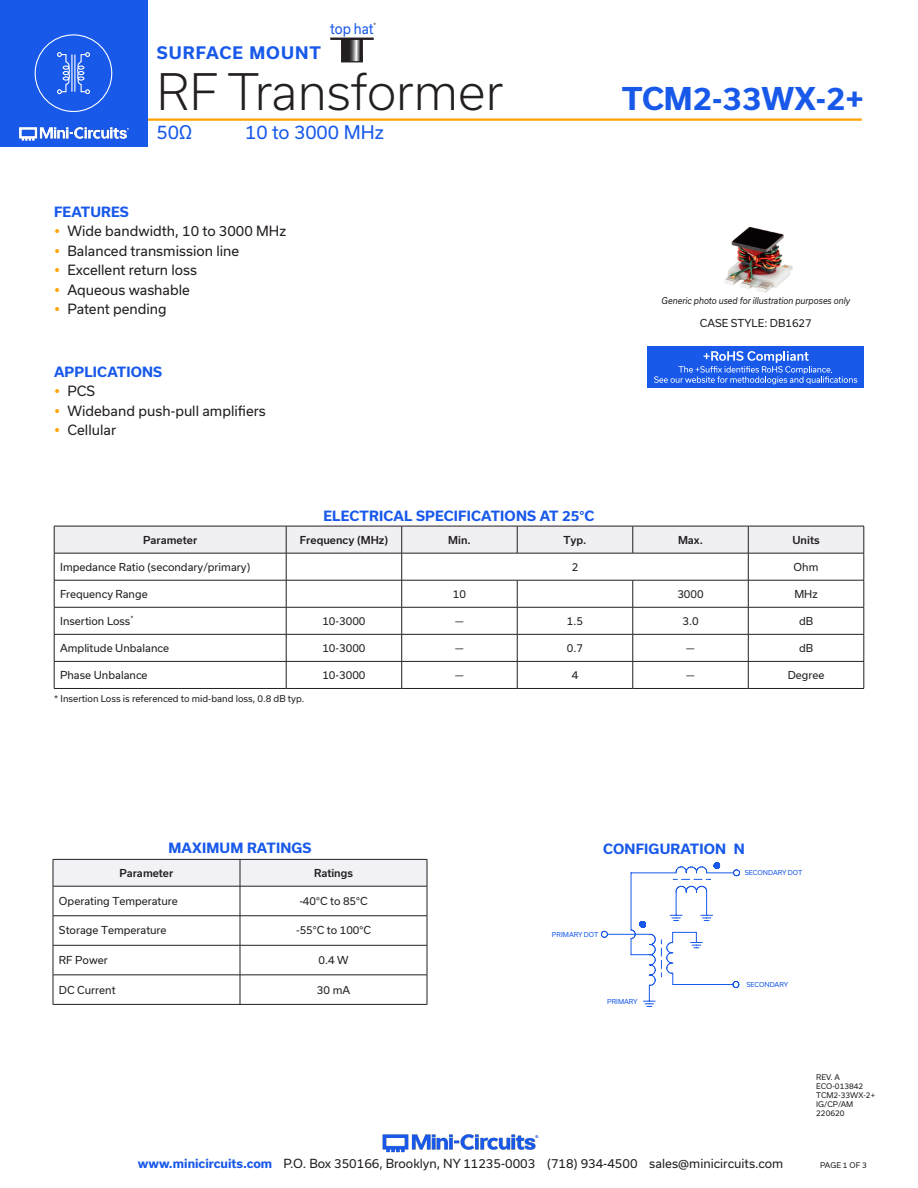
<style>
.page{position:relative;width:918px;height:1188px;background:#fff}
.page>*{position:absolute;margin:0;border:0;box-sizing:border-box;transform-origin:0 0}
.t1{font:300 48px "Usual";color:#231f20}
.t2{font:700 30px "Usual";color:#1859ea}
.t3{font:18px "Usual";color:#1859ea}
.t4{font:700 16.5px "Usual";letter-spacing:.065em;color:#1859ea}
.t5{font:14.1px "Usual";color:#1859ea;scale:.91 1}
.t6{font:13.5px "Usual";color:#231f20}
.Blue_Headers{font:700 13.5px "Usual";letter-spacing:.015em;color:#1859ea}
.t7{font:12px "Usual";color:#231f20}
.Table_Body_Left_Just{font:10.5px "Usual";color:#231f20}
.Table_Body_Center{font:10.5px "Usual";color:#231f20}
.Table_Header_Center{font:500 10.5px "Usual";color:#231f20}
.Table_Header_Center-2{font:10.5px "Usual";color:#231f20}
.Notes{font:9px "Usual";color:#231f20}
.t8{font:italic 9px "Usual";color:#231f20;scale:.9 1}
.Revision{font:7.5px "Usual";color:#231f20}
.t9{font:6.45px "Usual";color:#1859ea}
.t10{font:5.4px "Usual";color:#000}
.s1{font-weight:700;color:#1859ea}
</style>
<div class="page">
<hr style="left:129px;top:118px;width:733px;height:3px;background:#ffa300">
<div style="left:0;top:0;width:147px;height:147px;background:#1859ea"></div>
<hr style="left:917px;top:0;width:1px;height:147px;background:#1859ea">
<img style="left:19px;top:126px;width:110px;height:15px">
<div style="left:35px;top:34px;width:77px;height:78px;border:1px solid #fff;border-radius:50%"></div>
<svg style="left:57px;top:52px;width:13px;height:42px"></svg>
<svg style="left:77px;top:52px;width:13px;height:42px"></svg>
<hr style="left:71px;top:55px;width:1px;height:37px;background:#fff">
<hr style="left:74px;top:55px;width:1px;height:37px;background:#fff">
<img style="left:382px;top:1134px;width:157px;height:19px">
<svg style="left:343px;top:40px;width:18px;height:20px"></svg>
<div style="left:341px;top:38px;width:22px;height:24px;border:1px solid #231f20"></div>
<hr style="left:330px;top:38px;width:44px;height:2px;background:#231f20">
<img style="left:724px;top:226px;width:69px;height:67px">
<div style="left:648px;top:346px;width:216px;height:42px;background:#1859ea"></div>
<svg style="left:654px;top:351px;width:203px;height:33px"></svg>
<svg style="left:54px;top:526px;width:811px;height:162px"></svg>
<hr style="left:54px;top:580px;width:232px;height:1px;background:#231f20">
<hr style="left:286px;top:580px;width:116px;height:1px;background:#231f20">
<hr style="left:402px;top:580px;width:115px;height:1px;background:#231f20">
<hr style="left:517px;top:580px;width:116px;height:1px;background:#231f20">
<hr style="left:633px;top:580px;width:115px;height:1px;background:#231f20">
<hr style="left:748px;top:580px;width:116px;height:1px;background:#231f20">
<hr style="left:286px;top:688px;width:116px;height:1px;background:#231f20">
<hr style="left:402px;top:688px;width:115px;height:1px;background:#231f20">
<hr style="left:517px;top:688px;width:116px;height:1px;background:#231f20">
<hr style="left:633px;top:688px;width:115px;height:1px;background:#231f20">
<hr style="left:54px;top:688px;width:232px;height:1px;background:#231f20">
<hr style="left:748px;top:688px;width:116px;height:1px;background:#231f20">
<svg style="left:53px;top:859px;width:375px;height:27px"></svg>
<hr style="left:53px;top:886px;width:187px;height:1px;background:#231f20">
<hr style="left:53px;top:886px;width:1px;height:30px;background:#231f20">
<hr style="left:240px;top:886px;width:187px;height:1px;background:#231f20">
<hr style="left:240px;top:886px;width:1px;height:30px;background:#231f20">
<hr style="left:427px;top:886px;width:1px;height:30px;background:#231f20">
<hr style="left:53px;top:915px;width:187px;height:1px;background:#231f20">
<svg style="left:53px;top:916px;width:1px;height:29px"></svg>
<hr style="left:240px;top:915px;width:187px;height:1px;background:#231f20">
<svg style="left:240px;top:916px;width:1px;height:29px"></svg>
<svg style="left:427px;top:916px;width:1px;height:29px"></svg>
<hr style="left:53px;top:945px;width:187px;height:1px;background:#231f20">
<hr style="left:53px;top:945px;width:1px;height:30px;background:#231f20">
<hr style="left:240px;top:945px;width:187px;height:1px;background:#231f20">
<hr style="left:240px;top:945px;width:1px;height:30px;background:#231f20">
<hr style="left:427px;top:945px;width:1px;height:30px;background:#231f20">
<hr style="left:53px;top:975px;width:187px;height:1px;background:#231f20">
<svg style="left:53px;top:975px;width:1px;height:29px"></svg>
<hr style="left:240px;top:975px;width:187px;height:1px;background:#231f20">
<svg style="left:240px;top:975px;width:1px;height:29px"></svg>
<svg style="left:427px;top:975px;width:1px;height:29px"></svg>
<hr style="left:53px;top:1004px;width:187px;height:1px;background:#231f20">
<hr style="left:240px;top:1004px;width:187px;height:1px;background:#231f20">
<svg style="left:601px;top:862px;width:139px;height:145px"></svg>
<h3 class="t4" style="left:157px;top:43px;width:166px">SURFACE MOUNT</h3>
<h3 class="t5" style="left:330px;top:21px;width:49px">top hat</h3>
<p class="t10" style="left:373px;top:22px;width:4px">®</p>
<h1 class="t1" style="left:157px;top:64px;width:348px">RF Transformer</h1>
<h3 class="t3" style="left:157px;top:121px;width:37px">50Ω</h3>
<h3 class="t3" style="left:245px;top:121px;width:140px">10 to 3000 MHz</h3>
<p class="Blue_Headers" style="left:54px;top:204px;width:76px">FEATURES</p>
<p class="t6" style="left:68px;top:223px;width:220px">Wide bandwidth, 10 to 3000 MHz</p>
<p class="t6" style="left:68px;top:243px;width:173px">Balanced transmission line</p>
<p class="t6" style="left:68px;top:262px;width:131px">Excellent return loss</p>
<p class="t6" style="left:68px;top:282px;width:124px">Aqueous washable</p>
<p class="t6" style="left:68px;top:301px;width:101px">Patent pending</p>
<p class="Blue_Headers" style="left:54px;top:364px;width:110px">APPLICATIONS</p>
<p class="t6" style="left:68px;top:383px;width:29px">PCS</p>
<p class="t6" style="left:68px;top:403px;width:200px">Wideband push-pull amplifiers</p>
<p class="t6" style="left:68px;top:422px;width:50px">Cellular</p>
<h2 class="t2" style="left:622px;top:81px;width:244px">TCM2-33WX-2+</h2>
<p class="t8" style="left:662px;top:295px;width:211px">Generic photo used for illustration purposes only</p>
<p class="Table_Body_Left_Just" style="left:700px;top:317px;width:113px">CASE STYLE: DB1627</p>
<p class="Blue_Headers" style="left:323px;top:508px;width:273px">ELECTRICAL SPECIFICATIONS AT 25°C</p>
<p class="Table_Header_Center" style="left:143px;top:534px;width:56px">Parameter</p>
<p class="Table_Header_Center" style="left:300px;top:534px;width:90px">Frequency (MHz)</p>
<p class="Table_Header_Center" style="left:448px;top:534px;width:24px">Min.</p>
<p class="Table_Header_Center" style="left:563px;top:534px;width:25px">Typ.</p>
<p class="Table_Header_Center" style="left:678px;top:534px;width:26px">Max.</p>
<p class="Table_Header_Center" style="left:792px;top:534px;width:29px">Units</p>
<p class="Table_Body_Left_Just" style="left:60px;top:561px;width:192px">Impedance Ratio (secondary/primary)</p>
<p class="Table_Body_Center" style="left:572px;top:561px;width:8px">2</p>
<p class="Table_Body_Center" style="left:794px;top:561px;width:26px">Ohm</p>
<p class="Table_Body_Left_Just" style="left:60px;top:588px;width:89px">Frequency Range</p>
<p class="Table_Body_Center" style="left:453px;top:588px;width:15px">10</p>
<p class="Table_Body_Center" style="left:677px;top:588px;width:28px">3000</p>
<p class="Table_Header_Center-2" style="left:794px;top:588px;width:25px">MHz</p>
<p class="Table_Body_Left_Just" style="left:60px;top:615px;width:75px">Insertion Loss<sup>*</sup></p>
<p class="Table_Body_Center" style="left:322px;top:615px;width:45px">10-3000</p>
<p class="Table_Body_Center" style="left:455px;top:615px;width:10px">—</p>
<p class="Table_Body_Center" style="left:567px;top:615px;width:18px">1.5</p>
<p class="Table_Body_Center" style="left:682px;top:615px;width:18px">3.0</p>
<p class="Table_Body_Center" style="left:799px;top:615px;width:16px">dB</p>
<p class="Table_Body_Left_Just" style="left:60px;top:642px;width:110px">Amplitude Unbalance</p>
<p class="Table_Body_Center" style="left:322px;top:642px;width:45px">10-3000</p>
<p class="Table_Body_Center" style="left:455px;top:642px;width:10px">—</p>
<p class="Table_Body_Center" style="left:567px;top:642px;width:18px">0.7</p>
<p class="Table_Body_Center" style="left:686px;top:642px;width:10px">—</p>
<p class="Table_Body_Center" style="left:799px;top:642px;width:16px">dB</p>
<p class="Table_Body_Left_Just" style="left:60px;top:669px;width:89px">Phase Unbalance</p>
<p class="Table_Body_Center" style="left:322px;top:669px;width:45px">10-3000</p>
<p class="Table_Body_Center" style="left:455px;top:669px;width:10px">—</p>
<p class="Table_Body_Center" style="left:572px;top:669px;width:8px">4</p>
<p class="Table_Body_Center" style="left:686px;top:669px;width:10px">—</p>
<p class="Table_Body_Center" style="left:788px;top:669px;width:38px">Degree</p>
<p class="Notes" style="left:54px;top:693px;width:251px">* Insertion Loss is referenced to mid-band loss, 0.8 dB typ.</p>
<p class="Blue_Headers" style="left:168px;top:840px;width:145px">MAXIMUM RATINGS</p>
<p class="Table_Header_Center" style="left:120px;top:867px;width:55px">Parameter</p>
<p class="Table_Header_Center" style="left:314px;top:867px;width:40px">Ratings</p>
<p class="Table_Body_Left_Just" style="left:59px;top:895px;width:120px">Operating Temperature</p>
<p class="Table_Body_Center" style="left:299px;top:895px;width:70px">-40°C to 85°C</p>
<p class="Table_Body_Left_Just" style="left:59px;top:924px;width:109px">Storage Temperature</p>
<p class="Table_Body_Center" style="left:296px;top:924px;width:76px">-55°C to 100°C</p>
<p class="Table_Body_Left_Just" style="left:59px;top:954px;width:50px">RF Power</p>
<p class="Table_Body_Center" style="left:318px;top:954px;width:32px">0.4 W</p>
<p class="Table_Body_Left_Just" style="left:59px;top:984px;width:58px">DC Current</p>
<p class="Table_Body_Center" style="left:317px;top:984px;width:35px">30 mA</p>
<p class="Blue_Headers" style="left:603px;top:841px;width:143px">CONFIGURATION N</p>
<p class="t9" style="left:552px;top:931px;width:48px">PRIMARY DOT</p>
<p class="t9" style="left:607px;top:998px;width:32px">PRIMARY</p>
<p class="t9" style="left:745px;top:869px;width:59px">SECONDARY DOT</p>
<p class="t9" style="left:746px;top:981px;width:43px">SECONDARY</p>
<p class="Revision" style="left:816px;top:1073px;width:25px">REV. A</p>
<p class="Revision" style="left:816px;top:1082px;width:48px">ECO-013842</p>
<p class="Revision" style="left:816px;top:1091px;width:60px">TCM2-33WX-2+</p>
<p class="Revision" style="left:816px;top:1100px;width:39px">IG/CP/AM</p>
<p class="Revision" style="left:816px;top:1109px;width:30px">220620</p>
<p class="t7" style="left:138px;top:1157px;width:647px"><span class="s1">www.minicircuits.com</span> P.O. Box 350166, Brooklyn, NY 11235-0003 (718) 934-4500 sales@minicircuits.com</p>
<p class="Revision" style="left:820px;top:1161px;width:48px">PAGE 1 OF 3</p>
</div>
